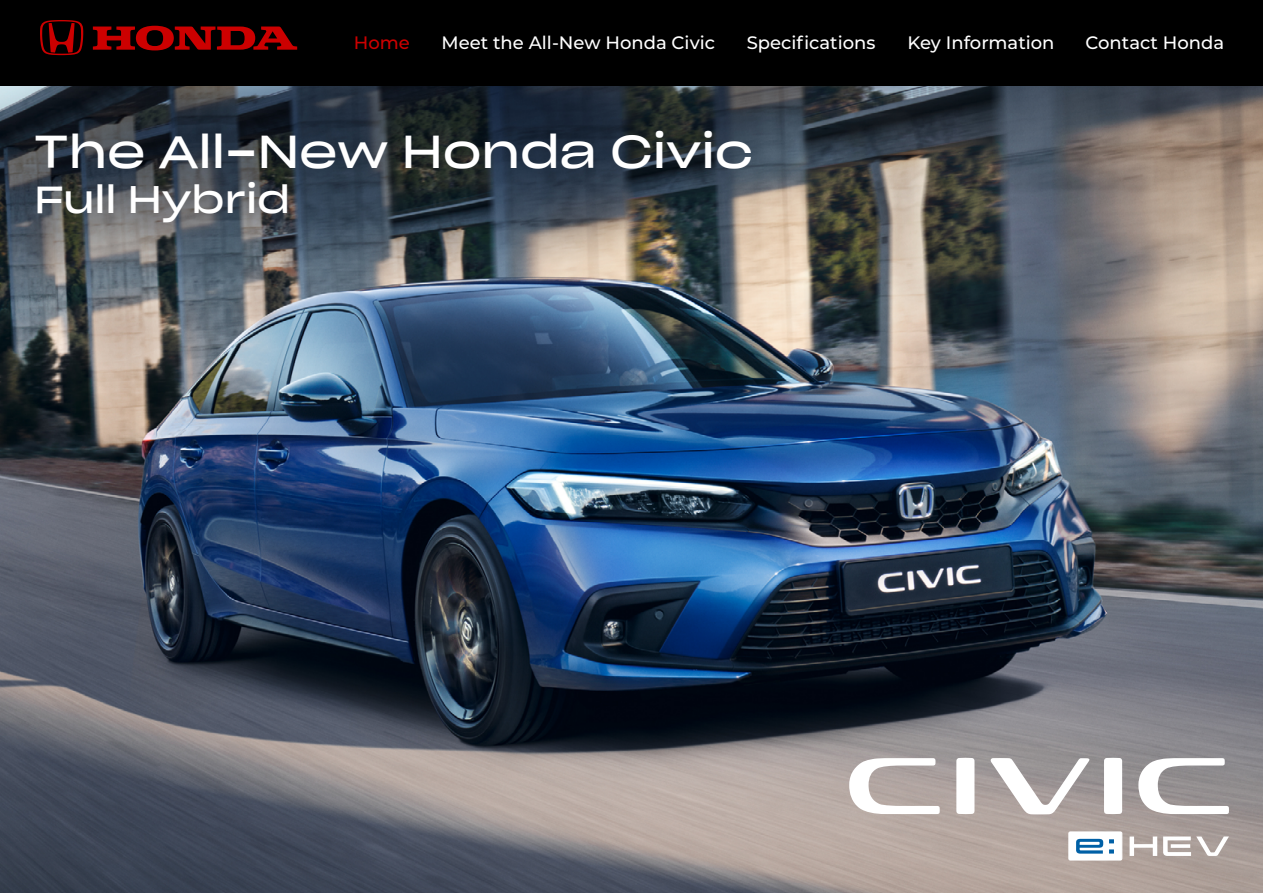
<style>
.page{position:relative;width:1263px;height:893px;background:#fff}
.page>*{position:absolute;margin:0;border:0;box-sizing:border-box;transform-origin:0 0}
.t1{font:45px "Sharp Grotesk Book 25";color:#fff}
.t2{font:37.5px "Sharp Grotesk Book 25";color:#fff}
.t3{font:500 18px "Montserrat";color:#fff}
.t4{font:500 18px "Montserrat";color:#c00}
</style>
<div class="page">
<img style="left:0;top:85px;width:1263px;height:808px">
<div style="left:0;top:0;width:1263px;height:85px;background:#000"></div>
<svg style="left:93px;top:26px;width:204px;height:24px"></svg>
<svg style="left:40px;top:20px;width:43px;height:35px"></svg>
<svg style="left:956px;top:758px;width:18px;height:56px"></svg>
<svg style="left:1104px;top:758px;width:18px;height:56px"></svg>
<svg style="left:990px;top:758px;width:100px;height:56px"></svg>
<svg style="left:849px;top:758px;width:91px;height:56px"></svg>
<svg style="left:1138px;top:758px;width:91px;height:56px"></svg>
<div style="left:1069px;top:832px;width:53px;height:28px;background:#fff"></div>
<div style="left:1068px;top:832px;width:54px;height:28px;border:1px solid #fff"></div>
<svg style="left:1076px;top:839px;width:27px;height:15px"></svg>
<svg style="left:1109px;top:849px;width:5px;height:4px"></svg>
<svg style="left:1109px;top:839px;width:5px;height:4px"></svg>
<svg style="left:1129px;top:836px;width:28px;height:20px"></svg>
<svg style="left:1163px;top:836px;width:66px;height:20px"></svg>
<p class="t4" style="left:354px;top:30px;width:58px">Home</p>
<p class="t3" style="left:442px;top:30px;width:275px">Meet the All-New Honda Civic</p>
<p class="t3" style="left:747px;top:30px;width:130px">Specifications</p>
<p class="t3" style="left:907px;top:30px;width:148px">Key Information</p>
<p class="t3" style="left:1085px;top:30px;width:140px">Contact Honda</p>
<h1 class="t1" style="left:34px;top:113px;width:721px">The All-New Honda Civic</h1>
<h2 class="t2" style="left:34px;top:167px;width:258px">Full Hybrid</h2>
</div>
